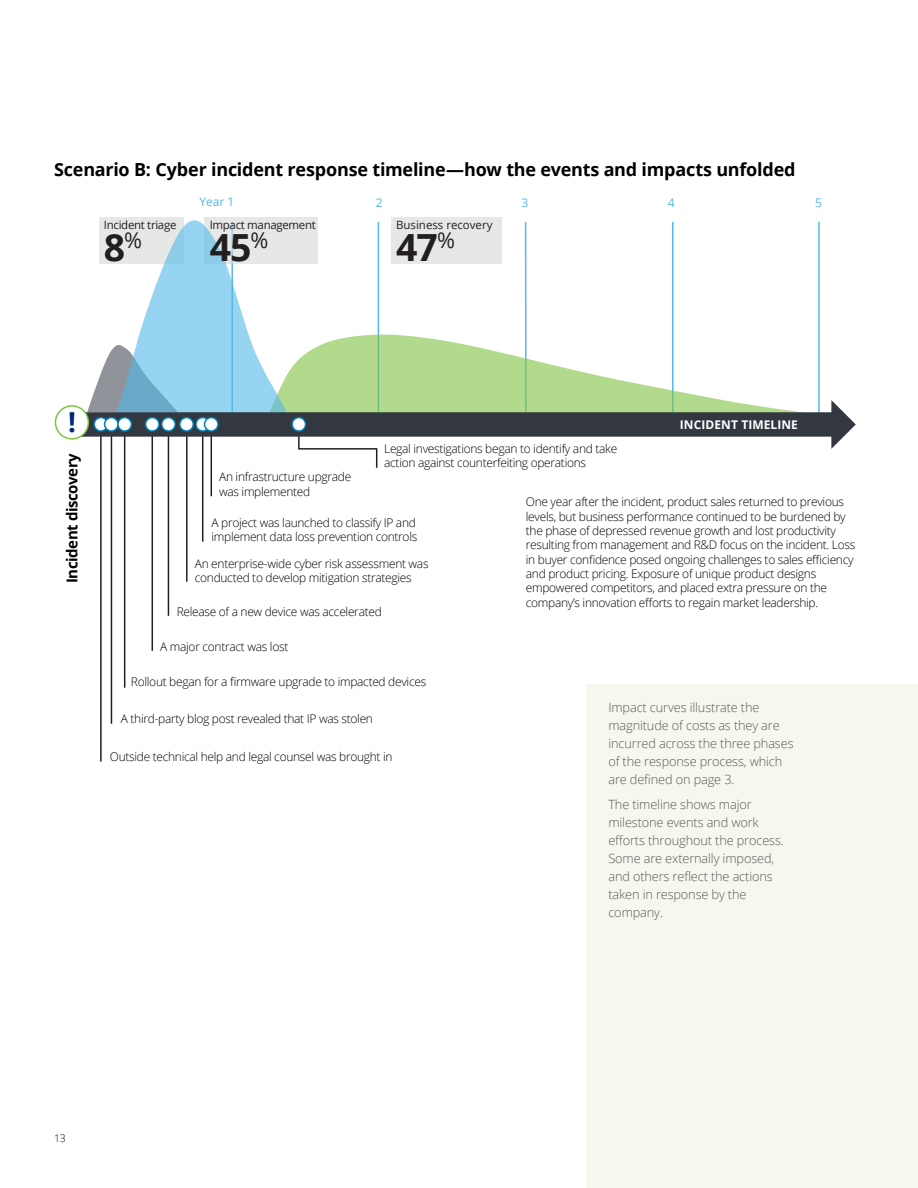
<style>
.page{position:relative;width:918px;height:1188px;background:#fff}
.page>*{position:absolute;margin:0;border:0;box-sizing:border-box;transform-origin:0 0}
.t1{font:700 37.5px "Open Sans";color:#231f20}
.t2{font:700 27.6px "Open Sans";color:#002776}
.t3{font:700 18px "Open Sans";letter-spacing:-.015em;color:#000}
.t4{font:700 15px "Open Sans";letter-spacing:-.025em;color:#000}
.t5{font:300 12.75px/18px "Open Sans";letter-spacing:-.01em;color:#59575a}
.t6{font:300 12px/14.4px "Open Sans";letter-spacing:-.025em;color:#000}
.t7{font:700 12px "Open Sans";letter-spacing:.005em;color:#fff}
.t8{font:12px "Open Sans";color:#52b8e8}
.t9{font:11.4px "Open Sans";letter-spacing:-.025em;color:#231f20}
.t10{font:11.4px "Open Sans";color:#231f20}
.t11{font:300 10.5px "Open Sans";color:#000}
</style>
<div class="page">
<div style="left:587px;top:0;width:331px;height:1188px;background:#f5f9ed"></div>
<div style="left:0;top:144px;width:918px;height:663px;background:#fff"></div>
<hr style="left:211px;top:424px;width:1px;height:72px;background:#231f20">
<hr style="left:168px;top:424px;width:1px;height:192px;background:#231f20">
<hr style="left:186px;top:425px;width:2px;height:157px;background:#231f20">
<hr style="left:111px;top:424px;width:1px;height:300px;background:#231f20">
<hr style="left:100px;top:424px;width:2px;height:338px;background:#231f20">
<hr style="left:152px;top:424px;width:1px;height:227px;background:#231f20">
<hr style="left:202px;top:424px;width:1px;height:118px;background:#231f20">
<hr style="left:124px;top:424px;width:1px;height:264px;background:#231f20">
<div style="left:100px;top:218px;width:84px;height:46px;background:#e6e8e6"></div>
<div style="left:204px;top:218px;width:114px;height:46px;background:#e6e8e6"></div>
<div style="left:391px;top:218px;width:111px;height:46px;background:#e6e8e6"></div>
<svg style="left:63px;top:220px;width:793px;height:249px"></svg>
<div style="left:55px;top:406px;width:33px;height:33px;background:#fff;border-radius:50%"></div>
<div style="left:55px;top:405px;width:34px;height:35px;border:1px solid #80c242;border-radius:50%"></div>
<svg style="left:94px;top:418px;width:14px;height:13px"></svg>
<div style="left:93px;top:417px;width:15px;height:15px;border:1px solid #007db5;border-radius:50%"></div>
<svg style="left:146px;top:418px;width:13px;height:13px"></svg>
<div style="left:145px;top:417px;width:15px;height:15px;border:1px solid #007db5;border-radius:50%"></div>
<svg style="left:180px;top:418px;width:13px;height:13px"></svg>
<div style="left:179px;top:417px;width:15px;height:15px;border:1px solid #007db5;border-radius:50%"></div>
<svg style="left:196px;top:418px;width:13px;height:13px"></svg>
<div style="left:195px;top:417px;width:15px;height:15px;border:1px solid #007db5;border-radius:50%"></div>
<svg style="left:205px;top:418px;width:13px;height:13px"></svg>
<div style="left:204px;top:417px;width:15px;height:15px;border:1px solid #007db5;border-radius:50%"></div>
<svg style="left:105px;top:418px;width:13px;height:13px"></svg>
<div style="left:104px;top:417px;width:15px;height:15px;border:1px solid #007db5;border-radius:50%"></div>
<svg style="left:162px;top:418px;width:13px;height:13px"></svg>
<div style="left:161px;top:417px;width:15px;height:15px;border:1px solid #007db5;border-radius:50%"></div>
<svg style="left:292px;top:418px;width:14px;height:13px"></svg>
<div style="left:291px;top:417px;width:15px;height:15px;border:1px solid #007db5;border-radius:50%"></div>
<svg style="left:118px;top:418px;width:13px;height:13px"></svg>
<div style="left:117px;top:417px;width:15px;height:15px;border:1px solid #007db5;border-radius:50%"></div>
<div style="left:587px;top:684px;width:331px;height:299px;background:#f5f9ed"></div>
<div style="left:583px;top:0;width:335px;height:153px;background:#fff"></div>
<h3 class="t3" style="left:54px;top:157px;width:743px">Scenario B: Cyber incident response timeline—how the events and impacts unfolded</h3>
<p class="t9" style="left:104px;top:217px;width:74px">Incident triage</p>
<h1 class="t1" style="left:104px;top:221px;width:40px">8<sup>%</sup></h1>
<p class="t8" style="left:199px;top:194px;width:36px">Year 1</p>
<p class="t8" style="left:376px;top:195px;width:8px">2</p>
<p class="t8" style="left:521px;top:195px;width:8px">3</p>
<p class="t8" style="left:668px;top:195px;width:8px">4</p>
<p class="t8" style="left:815px;top:195px;width:8px">5</p>
<p class="t9" style="left:210px;top:217px;width:108px">Impact management</p>
<h1 class="t1" style="left:210px;top:221px;width:60px">45<sup>%</sup></h1>
<p class="t10" style="left:396px;top:217px;width:98px">Business recovery</p>
<h1 class="t1" style="left:396px;top:221px;width:60px">47<sup>%</sup></h1>
<h2 class="t2" style="left:68px;top:403px;width:9px">!</h2>
<p class="t4" style="left:61px;top:583px;width:131px;rotate:-90deg">Incident discovery</p>
<p class="t7" style="left:680px;top:416px;width:120px">INCIDENT TIMELINE</p>
<p class="t6" style="left:384px;top:441px;width:235px">Legal investigations began to identify and take action against counterfeiting operations</p>
<p class="t6" style="left:219px;top:469px;width:134px">An infrastructure upgrade was implemented</p>
<p class="t6" style="left:212px;top:515px;width:207px">A project was launched to classify IP and implement data loss prevention controls</p>
<p class="t6" style="left:195px;top:556px;width:235px">An enterprise-wide cyber risk assessment was conducted to develop mitigation strategies</p>
<p class="t6" style="left:177px;top:604px;width:207px">Release of a new device was accelerated</p>
<p class="t6" style="left:526px;top:494px;width:331px">One year after the incident, product sales returned to previous levels, but business performance continued to be burdened by the phase of depressed revenue growth and lost productivity resulting from management and R&amp;D focus on the incident. Loss in buyer confidence posed ongoing challenges to sales efficiency and product pricing. Exposure of unique product designs empowered competitors, and placed extra pressure on the company’s innovation efforts to regain market leadership.</p>
<p class="t6" style="left:160px;top:639px;width:130px">A major contract was lost</p>
<p class="t6" style="left:131px;top:674px;width:297px">Rollout began for a firmware upgrade to impacted devices</p>
<p class="t6" style="left:121px;top:712px;width:254px">A third-party blog post revealed that IP was stolen</p>
<p class="t6" style="left:110px;top:749px;width:284px">Outside technical help and legal counsel was brought in</p>
<p class="t5" style="left:608px;top:698px;width:187px">Impact curves illustrate the magnitude of costs as they are incurred across the three phases of the response process, which are defined on page 3.</p>
<p class="t5" style="left:608px;top:795px;width:177px">The timeline shows major milestone events and work efforts throughout the process.<br>Some are externally imposed, and others reflect the actions taken in response by the company.</p>
<p class="t11" style="left:54px;top:1131px;width:13px">13</p>
</div>
